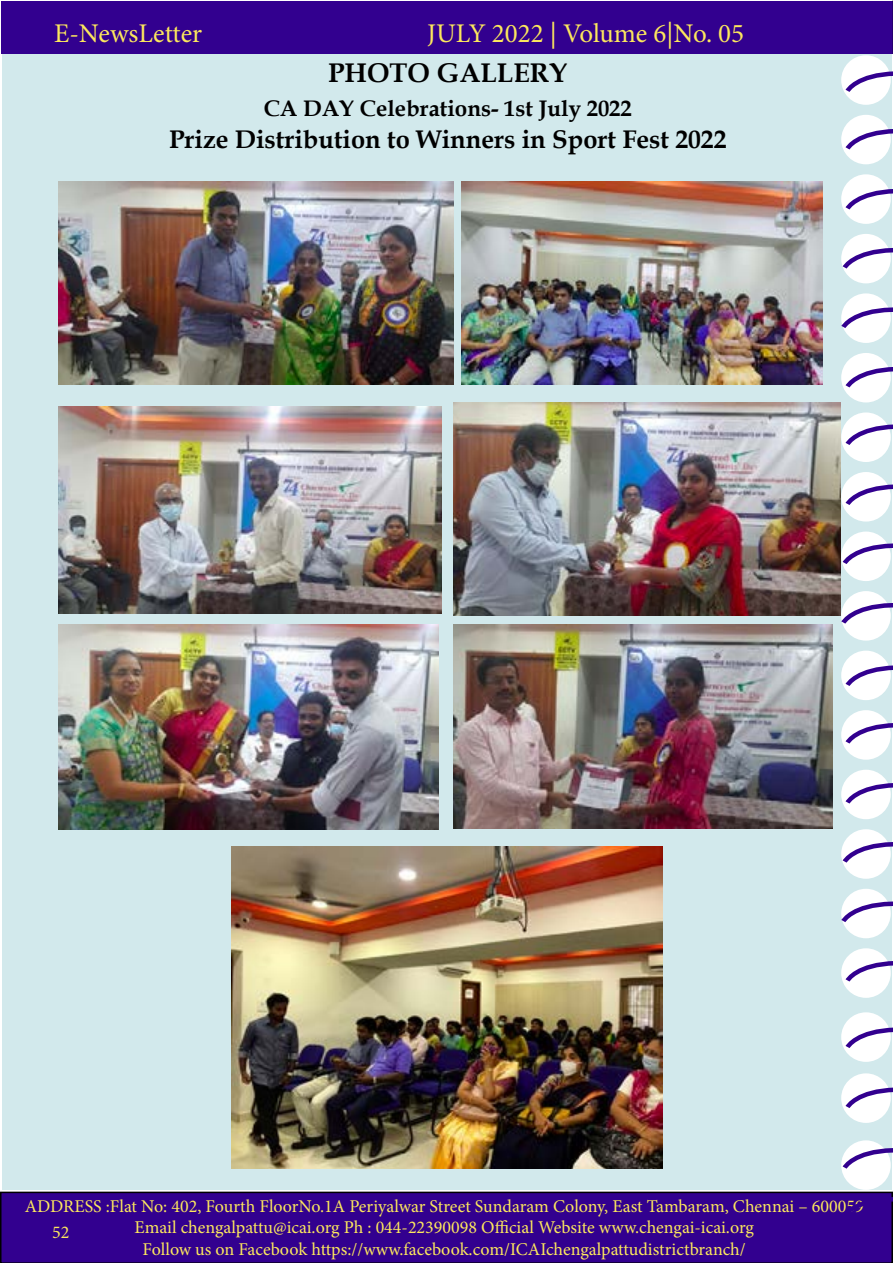
<style>
.page{position:relative;width:893px;height:1263px;background:#fff}
.page>*{position:absolute;margin:0;border:0;box-sizing:border-box;transform-origin:0 0}
.t1{font:27px "Minion Pro";color:#fce85d}
.t2{font:700 27px "Book Antiqua";color:#000}
.t3{font:700 25.5px "Book Antiqua";color:#000}
.t4{font:700 22.5px "Book Antiqua";color:#000}
.t5{font:18px/21.6px "Minion Pro";color:#fce85d;text-align:center}
</style>
<div class="page">
<div style="left:2px;top:54px;width:889px;height:1135px;background:#d2e9ec"></div>
<div style="left:1px;top:1px;width:891px;height:52px;background:#32008f"></div>
<div style="left:0;top:1191px;width:893px;height:72px;background:#32008f"></div>
<svg style="left:892px;top:0;width:1px;height:54px"></svg>
<div style="left:841px;top:55px;width:50px;height:50px;background:#fff;border-radius:50%"></div>
<div style="left:841px;top:115px;width:50px;height:49px;background:#fff;border-radius:50%"></div>
<div style="left:841px;top:174px;width:50px;height:50px;background:#fff;border-radius:50%"></div>
<div style="left:841px;top:234px;width:50px;height:49px;background:#fff;border-radius:50%"></div>
<div style="left:841px;top:293px;width:50px;height:50px;background:#fff;border-radius:50%"></div>
<div style="left:841px;top:353px;width:50px;height:49px;background:#fff;border-radius:50%"></div>
<div style="left:841px;top:412px;width:50px;height:50px;background:#fff;border-radius:50%"></div>
<div style="left:841px;top:472px;width:50px;height:49px;background:#fff;border-radius:50%"></div>
<div style="left:841px;top:531px;width:50px;height:50px;background:#fff;border-radius:50%"></div>
<div style="left:841px;top:591px;width:50px;height:50px;background:#fff;border-radius:50%"></div>
<div style="left:841px;top:651px;width:50px;height:49px;background:#fff;border-radius:50%"></div>
<div style="left:841px;top:710px;width:50px;height:50px;background:#fff;border-radius:50%"></div>
<div style="left:841px;top:770px;width:50px;height:49px;background:#fff;border-radius:50%"></div>
<div style="left:841px;top:829px;width:50px;height:50px;background:#fff;border-radius:50%"></div>
<div style="left:841px;top:889px;width:50px;height:49px;background:#fff;border-radius:50%"></div>
<div style="left:841px;top:948px;width:50px;height:50px;background:#fff;border-radius:50%"></div>
<div style="left:841px;top:1012px;width:50px;height:50px;background:#fff;border-radius:50%"></div>
<div style="left:841px;top:1073px;width:50px;height:50px;background:#fff;border-radius:50%"></div>
<div style="left:841px;top:1140px;width:50px;height:50px;background:#fff;border-radius:50%"></div>
<svg style="left:843px;top:68px;width:50px;height:27px"></svg>
<svg style="left:843px;top:662px;width:50px;height:27px"></svg>
<svg style="left:843px;top:364px;width:50px;height:27px"></svg>
<svg style="left:843px;top:958px;width:50px;height:27px"></svg>
<svg style="left:843px;top:126px;width:50px;height:27px"></svg>
<svg style="left:843px;top:720px;width:50px;height:27px"></svg>
<svg style="left:843px;top:421px;width:50px;height:27px"></svg>
<svg style="left:843px;top:1024px;width:50px;height:27px"></svg>
<svg style="left:843px;top:186px;width:50px;height:27px"></svg>
<svg style="left:843px;top:780px;width:50px;height:27px"></svg>
<svg style="left:843px;top:481px;width:50px;height:27px"></svg>
<svg style="left:843px;top:1084px;width:50px;height:27px"></svg>
<svg style="left:841px;top:245px;width:52px;height:27px"></svg>
<svg style="left:841px;top:839px;width:52px;height:27px"></svg>
<svg style="left:840px;top:540px;width:53px;height:27px"></svg>
<svg style="left:841px;top:1145px;width:52px;height:27px"></svg>
<svg style="left:841px;top:304px;width:52px;height:27px"></svg>
<svg style="left:841px;top:898px;width:52px;height:27px"></svg>
<svg style="left:840px;top:600px;width:53px;height:27px"></svg>
<svg style="left:839px;top:1194px;width:54px;height:27px"></svg>
<img style="left:58px;top:182px;width:396px;height:202px">
<img style="left:462px;top:182px;width:361px;height:202px">
<img style="left:58px;top:406px;width:383px;height:207px">
<img style="left:454px;top:403px;width:386px;height:213px">
<img style="left:58px;top:624px;width:380px;height:205px">
<img style="left:454px;top:625px;width:378px;height:204px">
<img style="left:231px;top:846px;width:431px;height:323px">
<h1 class="t1" style="left:54px;top:15px;width:150px">E-NewsLetter</h1>
<h1 class="t1" style="left:427px;top:15px;width:318px">JULY 2022 | Volume 6|No. 05</h1>
<h1 class="t2" style="left:328px;top:55px;width:241px">PHOTO GALLERY</h1>
<p class="t4" style="left:264px;top:93px;width:370px">CA DAY Celebrations- 1st July 2022</p>
<h2 class="t3" style="left:169px;top:122px;width:559px">Prize Distribution to Winners in Sport Fest 2022</h2>
<p class="t5" style="left:25px;top:1195px;width:840px">ADDRESS :Flat No: 402, Fourth FloorNo.1A Periyalwar Street Sundaram Colony, East Tambaram, Chennai – 600059<br>Email chengalpattu@icai.org Ph : 044-22390098 Official Website www.chengai-icai.org<br>Follow us on Facebook https://www.facebook.com/ICAIchengalpattudistrictbranch/</p>
<p class="t5" style="left:52px;top:1221px;width:19px">52</p>
</div>
